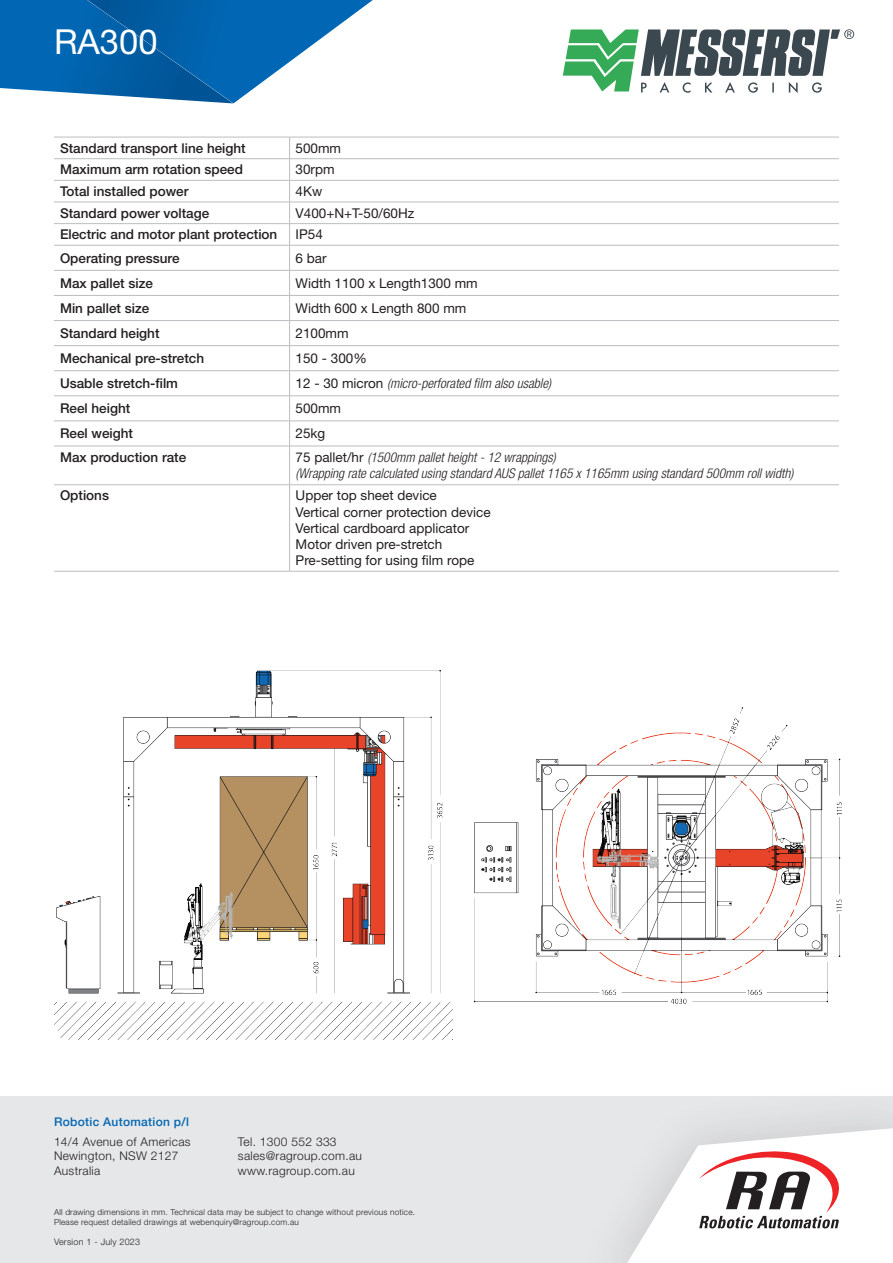
<style>
.page{position:relative;width:893px;height:1263px;background:#fff}
.page>*{position:absolute;margin:0;border:0;box-sizing:border-box;transform-origin:0 0}
.t1{font:34.5px "Helvetica Neue LT Std";color:#fff}
.t2{font:500 13.5px "Helvetica Neue LT Std";color:#231f20}
.t3{font:13.5px "Helvetica Neue LT Std";color:#231f20}
.t4{font:italic 300 condensed 13.5px "Helvetica Neue LT Std";color:#231f20}
.t5{font:300 12px "Helvetica Neue LT Std";letter-spacing:.025em;color:#231f20}
.t6{font:500 12px "Helvetica Neue LT Std";letter-spacing:.025em;color:#0166b3}
.t7{font:300 9px "Helvetica Neue LT Std";letter-spacing:.025em;color:#231f20}
.t8{font:300 8.25px "Helvetica Neue LT Std";letter-spacing:.025em;color:#231f20}
.s1{font-weight:400;font-style:normal;font-stretch:normal}
</style>
<div class="page">
<svg style="left:0;top:0;width:373px;height:103px"></svg>
<div style="left:0;top:1096px;width:893px;height:167px;background:#e6e7e9"></div>
<div style="left:573px;top:1079px;width:320px;height:184px;background:#231f20;opacity:.15"></div>
<svg style="left:627px;top:1128px;width:266px;height:135px"></svg>
<hr style="left:289px;top:446px;width:1px;height:39px;background:#bcbdc0">
<svg style="left:289px;top:138px;width:1px;height:308px"></svg>
<hr style="left:54px;top:137px;width:236px;height:1px;background:#bcbdc0">
<hr style="left:290px;top:137px;width:549px;height:1px;background:#bcbdc0">
<hr style="left:54px;top:158px;width:236px;height:1px;background:#bcbdc0">
<hr style="left:290px;top:158px;width:549px;height:1px;background:#bcbdc0">
<hr style="left:54px;top:180px;width:236px;height:1px;background:#bcbdc0">
<hr style="left:290px;top:180px;width:549px;height:1px;background:#bcbdc0">
<hr style="left:54px;top:202px;width:236px;height:1px;background:#bcbdc0">
<hr style="left:290px;top:202px;width:549px;height:1px;background:#bcbdc0">
<hr style="left:54px;top:223px;width:236px;height:1px;background:#bcbdc0">
<hr style="left:290px;top:223px;width:549px;height:1px;background:#bcbdc0">
<hr style="left:54px;top:245px;width:236px;height:1px;background:#bcbdc0">
<hr style="left:290px;top:245px;width:549px;height:1px;background:#bcbdc0">
<hr style="left:54px;top:270px;width:236px;height:1px;background:#bcbdc0">
<hr style="left:290px;top:270px;width:549px;height:1px;background:#bcbdc0">
<hr style="left:54px;top:295px;width:236px;height:1px;background:#bcbdc0">
<hr style="left:290px;top:295px;width:549px;height:1px;background:#bcbdc0">
<hr style="left:54px;top:320px;width:236px;height:1px;background:#bcbdc0">
<hr style="left:290px;top:320px;width:549px;height:1px;background:#bcbdc0">
<hr style="left:54px;top:345px;width:236px;height:1px;background:#bcbdc0">
<hr style="left:290px;top:345px;width:549px;height:1px;background:#bcbdc0">
<hr style="left:54px;top:370px;width:236px;height:1px;background:#bcbdc0">
<hr style="left:290px;top:370px;width:549px;height:1px;background:#bcbdc0">
<hr style="left:54px;top:396px;width:236px;height:1px;background:#bcbdc0">
<hr style="left:290px;top:396px;width:549px;height:1px;background:#bcbdc0">
<hr style="left:54px;top:421px;width:236px;height:1px;background:#bcbdc0">
<hr style="left:290px;top:421px;width:549px;height:1px;background:#bcbdc0">
<hr style="left:54px;top:446px;width:236px;height:1px;background:#bcbdc0">
<hr style="left:290px;top:446px;width:549px;height:1px;background:#bcbdc0">
<hr style="left:54px;top:484px;width:236px;height:1px;background:#bcbdc0">
<hr style="left:290px;top:484px;width:549px;height:1px;background:#bcbdc0">
<hr style="left:289px;top:485px;width:1px;height:86px;background:#bcbdc0">
<hr style="left:54px;top:571px;width:236px;height:1px;background:#bcbdc0">
<hr style="left:290px;top:571px;width:549px;height:1px;background:#bcbdc0">
<svg style="left:563px;top:29px;width:291px;height:64px"></svg>
<img style="left:54px;top:671px;width:399px;height:369px">
<img style="left:473px;top:707px;width:369px;height:297px">
<p class="t1" style="left:54px;top:21px;width:105px">RA300</p>
<p class="t2" style="left:60px;top:140px;width:187px">Standard transport line height</p>
<p class="t3" style="left:296px;top:140px;width:47px">500mm</p>
<p class="t2" style="left:60px;top:161px;width:185px">Maximum arm rotation speed</p>
<p class="t3" style="left:296px;top:161px;width:41px">30rpm</p>
<p class="t2" style="left:60px;top:183px;width:130px">Total installed power</p>
<p class="t3" style="left:296px;top:183px;width:28px">4Kw</p>
<p class="t2" style="left:60px;top:205px;width:151px">Standard power voltage</p>
<p class="t3" style="left:296px;top:205px;width:120px">V400+N+T-50/60Hz</p>
<p class="t2" style="left:60px;top:226px;width:219px">Electric and motor plant protection</p>
<p class="t3" style="left:296px;top:226px;width:29px">IP54</p>
<p class="t2" style="left:60px;top:250px;width:121px">Operating pressure</p>
<p class="t3" style="left:296px;top:250px;width:33px">6 bar</p>
<p class="t2" style="left:60px;top:275px;width:95px">Max pallet size</p>
<p class="t3" style="left:296px;top:275px;width:184px">Width 1100 x Length1300 mm</p>
<p class="t2" style="left:60px;top:300px;width:91px">Min pallet size</p>
<p class="t3" style="left:296px;top:300px;width:172px">Width 600 x Length 800 mm</p>
<p class="t2" style="left:60px;top:325px;width:101px">Standard height</p>
<p class="t3" style="left:296px;top:325px;width:55px">2100mm</p>
<p class="t2" style="left:60px;top:350px;width:146px">Mechanical pre-stretch</p>
<p class="t3" style="left:296px;top:350px;width:73px">150 - 300%</p>
<p class="t2" style="left:60px;top:375px;width:120px">Usable stretch-film</p>
<p class="t4" style="left:296px;top:376px;width:257px"><span class="s1">12 - 30 micron</span> (micro-perforated film also usable)</p>
<p class="t2" style="left:60px;top:400px;width:72px">Reel height</p>
<p class="t3" style="left:296px;top:400px;width:47px">500mm</p>
<p class="t2" style="left:60px;top:425px;width:75px">Reel weight</p>
<p class="t3" style="left:296px;top:425px;width:31px">25kg</p>
<p class="t2" style="left:60px;top:449px;width:128px">Max production rate</p>
<p class="t4" style="left:296px;top:449px;width:262px"><span class="s1">75 pallet/hr</span> (1500mm pallet height - 12 wrappings)</p>
<p class="t4" style="left:296px;top:465px;width:499px">(Wrapping rate calculated using standard AUS pallet 1165 x 1165mm using standard 500mm roll width)</p>
<p class="t2" style="left:60px;top:488px;width:51px">Options</p>
<p class="t3" style="left:296px;top:488px;width:143px">Upper top sheet device</p>
<p class="t3" style="left:296px;top:504px;width:197px">Vertical corner protection device</p>
<p class="t3" style="left:296px;top:520px;width:175px">Vertical cardboard applicator</p>
<p class="t3" style="left:296px;top:536px;width:148px">Motor driven pre-stretch</p>
<p class="t3" style="left:296px;top:552px;width:180px">Pre-setting for using film rope</p>
<p class="t6" style="left:54px;top:1114px;width:136px">Robotic Automation p/l</p>
<p class="t5" style="left:54px;top:1134px;width:138px">14/4 Avenue of Americas</p>
<p class="t5" style="left:54px;top:1149px;width:126px">Newington, NSW 2127</p>
<p class="t5" style="left:54px;top:1163px;width:48px">Australia</p>
<p class="t5" style="left:238px;top:1134px;width:100px">Tel. 1300 552 333</p>
<p class="t5" style="left:238px;top:1149px;width:126px">sales@ragroup.com.au</p>
<p class="t5" style="left:238px;top:1163px;width:118px">www.ragroup.com.au</p>
<p class="t8" style="left:54px;top:1207px;width:363px">All drawing dimensions in mm. Technical data may be subject to change without previous notice.</p>
<p class="t8" style="left:54px;top:1217px;width:247px">Please request detailed drawings at webenquiry@ragroup.com.au</p>
<p class="t7" style="left:54px;top:1237px;width:88px">Version 1 - July 2023</p>
</div>
